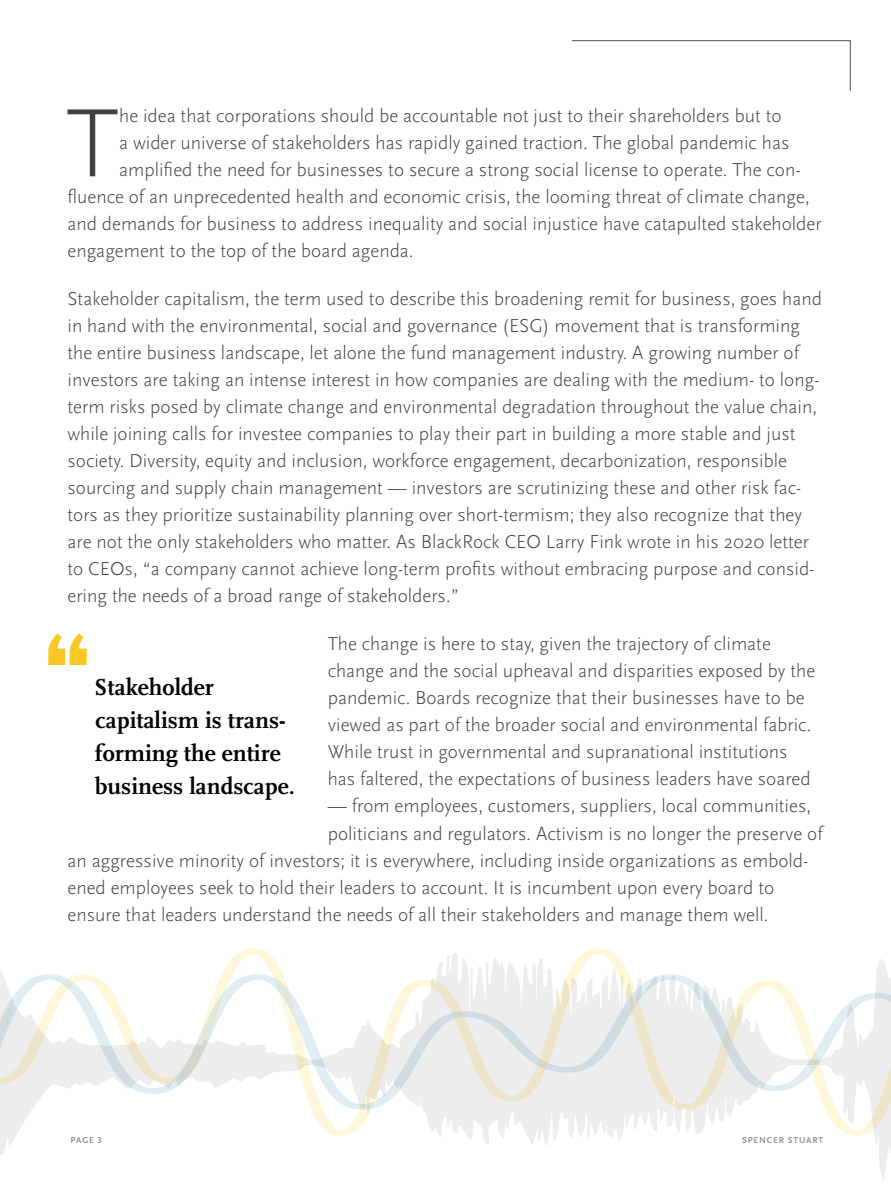
<style>
.page{position:relative;width:891px;height:1188px;background:#fff}
.page>*{position:absolute;margin:0;border:0;box-sizing:border-box;transform-origin:0 0}
.t1{font:300 101.25px "Scala Sans Pro";color:#414042}
.t2{font:45px "SSI Icon Font";color:#fac826}
.t3{font:700 24px/33px "Scala Pro";color:#000}
.t4{font:300 19.5px/27px "Scala Sans Pro";color:#414042}
.t5{font:700 9px "Scala Sans Pro";letter-spacing:.085em;color:#939598}
</style>
<div class="page">
<svg style="left:571px;top:40px;width:280px;height:51px"></svg>
<svg style="left:0;top:948px;width:891px;height:232px"></svg>
<h1 class="t1" style="left:66px;top:86px;width:55px">T</h1>
<p class="t4" style="left:119px;top:103px;width:664px">he idea that corporations should be accountable not just to their shareholders but to</p>
<p class="t4" style="left:119px;top:130px;width:672px">a wider universe of stakeholders has rapidly gained traction. The global pandemic has</p>
<p class="t4" style="left:119px;top:157px;width:683px">amplified the need for businesses to secure a strong social license to operate. The con-</p>
<p class="t4" style="left:67px;top:184px;width:744px">fluence of an unprecedented health and economic crisis, the looming threat of climate change,</p>
<p class="t4" style="left:67px;top:211px;width:756px">and demands for business to address inequality and social injustice have catapulted stakeholder</p>
<p class="t4" style="left:67px;top:238px;width:348px">engagement to the top of the board agenda.</p>
<p class="t4" style="left:67px;top:286px;width:756px">Stakeholder capitalism, the term used to describe this broadening remit for business, goes hand in hand with the environmental, social and governance (ESG) movement that is transforming the entire business landscape, let alone the fund management industry. A growing number of investors are taking an intense interest in how companies are dealing with the medium- to long&shy;term risks posed by climate change and environmental degradation throughout the value chain, while joining calls for investee companies to play their part in building a more stable and just society. Diversity, equity and inclusion, workforce engagement, decarbonization, responsible sourcing and supply chain management — investors are scrutinizing these and other risk fac&shy;tors as they prioritize sustainability planning over short-termism; they also recognize that they are not the only stakeholders who matter. As BlackRock CEO Larry Fink wrote in his 2020 letter to CEOs, “a company cannot achieve long-term profits without embracing purpose and consid&shy;ering the needs of a broad range of stakeholders.”</p>
<p class="t4" style="left:328px;top:631px;width:489px">The change is here to stay, given the trajectory of climate change and the social upheaval and disparities exposed by the pandemic. Boards recognize that their businesses have to be viewed as part of the broader social and environmental fabric.<br>While trust in governmental and supranational institutions has faltered, the expectations of business leaders have soared</p>
<p class="t4" style="left:328px;top:793px;width:485px">— from employees, customers, suppliers, local communities,</p>
<p class="t4" style="left:328px;top:820px;width:496px">politicians and regulators. Activism is no longer the preserve of</p>
<p class="t4" style="left:67px;top:847px;width:742px">an aggressive minority of investors; it is everywhere, including inside organizations as embold-</p>
<p class="t4" style="left:67px;top:874px;width:708px">ened employees seek to hold their leaders to account. It is incumbent upon every board to</p>
<p class="t4" style="left:67px;top:901px;width:703px">ensure that leaders understand the needs of all their stakeholders and manage them well.</p>
<h2 class="t2" style="left:46px;top:623px;width:44px">•</h2>
<p class="t3" style="left:94px;top:670px;width:202px">Stakeholder capitalism is trans&shy;forming the entire business landscape.</p>
<p class="t5" style="left:70px;top:1135px;width:33px">PAGE 3</p>
<p class="t5" style="left:742px;top:1135px;width:19px">SPENCER</p>
<p class="t5" style="left:788px;top:1135px;width:26px">STUART</p>
</div>
